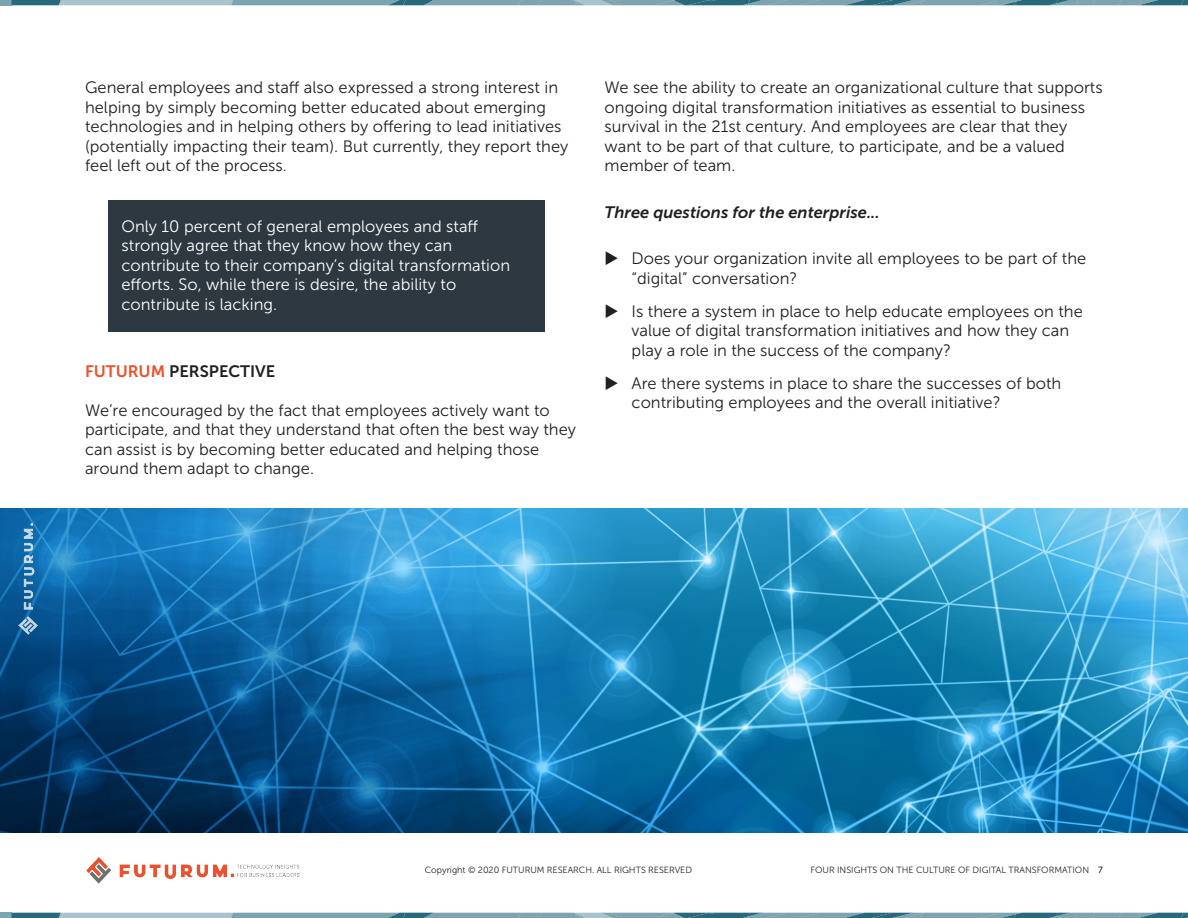
<style>
.page{position:relative;width:1188px;height:918px;background:#fff}
.page>*{position:absolute;margin:0;border:0;box-sizing:border-box;transform-origin:0 0}
.t1{font:16.5px/19.5px "Museo Sans 300";color:#231f20}
.t2{font:16.5px/19.5px "Museo Sans 300";color:#fff}
.t3{font:italic 16.5px "Museo Sans 700";color:#231f20}
.t4{font:16.5px "Museo Sans 700";color:#231f20}
.t5{font:9px "Museo Sans 300";color:#231f20}
.s1{color:#ec5029}
.s2{font-family:"Museo Sans 500"}
</style>
<div class="page">
<img style="left:86px;top:858px;width:214px;height:25px">
<svg style="left:0;top:0;width:1188px;height:6px;background:#7fa7b2"></svg>
<svg style="left:0;top:913px;width:1188px;height:5px;background:#6f9ca9"></svg>
<div style="left:108px;top:200px;width:436px;height:132px;background:#2d3840"></div>
<img style="left:0;top:508px;width:1188px;height:325px">
<img style="left:18px;top:522px;width:19px;height:113px">
<p class="t1" style="left:85px;top:78px;width:485px">General employees and staff also expressed a strong interest in helping by simply becoming better educated about emerging technologies and in helping others by offering to lead initiatives (potentially impacting their team). But currently, they report they feel left out of the process.</p>
<p class="t2" style="left:122px;top:217px;width:390px">Only 10 percent of general employees and staff strongly agree that they know how they can contribute to their company’s digital transformation efforts. So, while there is desire, the ability to contribute is lacking.</p>
<p class="t4" style="left:85px;top:362px;width:192px"><span class="s1">FUTURUM</span> PERSPECTIVE</p>
<p class="t1" style="left:85px;top:401px;width:493px">We’re encouraged by the fact that employees actively want to participate, and that they understand that often the best way they can assist is by becoming better educated and helping those around them adapt to change.</p>
<p class="t1" style="left:605px;top:78px;width:500px">We see the ability to create an organizational culture that supports ongoing digital transformation initiatives as essential to business survival in the 21st century. And employees are clear that they want to be part of that culture, to participate, and be a valued member of team.</p>
<p class="t3" style="left:605px;top:203px;width:277px">Three questions for the enterprise...</p>
<p class="t1" style="left:632px;top:249px;width:456px">Does your organization invite all employees to be part of the “digital” conversation?</p>
<p class="t1" style="left:632px;top:302px;width:453px">Is there a system in place to help educate employees on the value of digital transformation initiatives and how they can play a role in the success of the company?</p>
<p class="t1" style="left:632px;top:374px;width:431px">Are there systems in place to share the successes of both contributing employees and the overall initiative?</p>
<p class="t5" style="left:425px;top:865px;width:269px">Copyright © 2020 FUTURUM RESEARCH. ALL RIGHTS RESERVED</p>
<p class="t5" style="left:811px;top:865px;width:294px">FOUR INSIGHTS ON THE CULTURE OF DIGITAL TRANSFORMATION <span class="s2">7</span></p>
</div>
